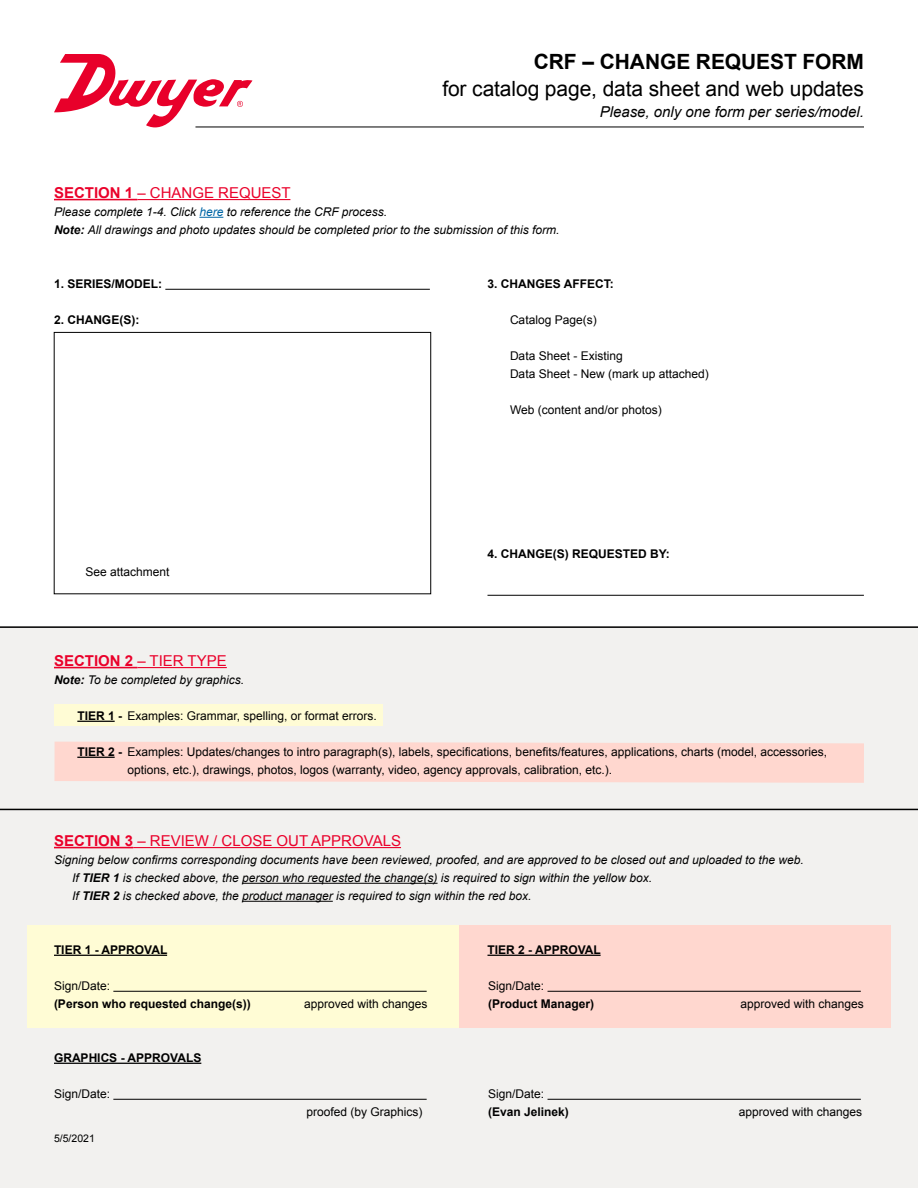
<style>
.page{position:relative;width:918px;height:1188px;background:#fff}
.page>*{position:absolute;margin:0;border:0;box-sizing:border-box;transform-origin:0 0}
.t1{font:21px "Arial";letter-spacing:-.005em;color:#000}
.t2{font:700 21px "Arial";letter-spacing:-.005em;color:#000}
.t3{font:15px "Arial";color:#ea002a}
.t4{font:italic 15px "Arial";color:#000}
.t5{font:12px/18px "Arial";color:#000}
.t6{font:italic 12px/18px "Arial";color:#000}
.t7{font:700 12px "Arial";color:#000}
.t8{font:10.5px "Arial";color:#000}
.s1{font-weight:700}
.s2{color:#0066a6}
</style>
<div class="page">
<div style="left:0;top:626px;width:918px;height:562px;background:#f2f1ef"></div>
<div style="left:27px;top:926px;width:432px;height:102px;background:#fffcd5"></div>
<div style="left:459px;top:926px;width:432px;height:102px;background:#ffd7cf"></div>
<svg style="left:54px;top:54px;width:198px;height:73px"></svg>
<div style="left:54px;top:332px;width:377px;height:262px;border:1px solid #000"></div>
<hr style="left:195px;top:127px;width:669px;height:1px;background:#000">
<hr style="left:548px;top:991px;width:313px;height:1px;background:#000">
<hr style="left:548px;top:1099px;width:313px;height:1px;background:#000">
<hr style="left:0;top:626px;width:918px;height:2px;background:#000">
<hr style="left:0;top:809px;width:918px;height:1px;background:#000">
<div style="left:55px;top:705px;width:328px;height:21px;background:#fffcd5"></div>
<div style="left:54px;top:742px;width:810px;height:41px;background:#ffd7cf"></div>
<hr style="left:113px;top:991px;width:314px;height:1px;background:#000">
<hr style="left:113px;top:1099px;width:314px;height:1px;background:#000">
<hr style="left:54px;top:199px;width:83px;height:1px;background:#ea002a">
<hr style="left:137px;top:199px;width:153px;height:1px;background:#ea002a">
<svg style="left:199px;top:217px;width:24px;height:1px"></svg>
<hr style="left:165px;top:289px;width:265px;height:1px;background:#000">
<hr style="left:488px;top:595px;width:376px;height:1px;background:#000">
<hr style="left:54px;top:667px;width:83px;height:1px;background:#ea002a">
<hr style="left:137px;top:667px;width:90px;height:1px;background:#ea002a">
<hr style="left:77px;top:721px;width:38px;height:1px;background:#000">
<hr style="left:77px;top:757px;width:38px;height:1px;background:#000">
<hr style="left:54px;top:847px;width:79px;height:1px;background:#ea002a">
<hr style="left:133px;top:847px;width:268px;height:1px;background:#ea002a">
<hr style="left:242px;top:883px;width:196px;height:1px;background:#000">
<hr style="left:242px;top:901px;width:91px;height:1px;background:#000">
<hr style="left:54px;top:955px;width:113px;height:1px;background:#000">
<hr style="left:488px;top:955px;width:113px;height:1px;background:#000">
<hr style="left:54px;top:1063px;width:147px;height:1px;background:#000">
<h1 class="t2" style="left:534px;top:48px;width:332px">CRF – CHANGE REQUEST FORM</h1>
<h1 class="t1" style="left:442px;top:75px;width:423px">for catalog page, data sheet and web updates</h1>
<p class="t4" style="left:600px;top:102px;width:266px">Please, only one form per series/model.</p>
<p class="t3" style="left:54px;top:183px;width:238px"><span class="s1">SECTION 1</span> – CHANGE REQUEST</p>
<p class="t6" style="left:54px;top:203px;width:507px">Please complete 1-4. Click <span class="s2">here</span> to reference the CRF process.<br><span class="s1">Note:</span> All drawings and photo updates should be completed prior to the submission of this form.</p>
<p class="t7" style="left:54px;top:276px;width:110px">1. SERIES/MODEL:</p>
<p class="t7" style="left:488px;top:276px;width:128px">3. CHANGES AFFECT:</p>
<p class="t7" style="left:54px;top:312px;width:87px">2. CHANGE(S):</p>
<p class="t5" style="left:510px;top:311px;width:88px">Catalog Page(s)</p>
<p class="t5" style="left:510px;top:347px;width:200px">Data Sheet - Existing<br>Data Sheet - New (mark up attached)</p>
<p class="t5" style="left:510px;top:401px;width:153px">Web (content and/or photos)</p>
<p class="t5" style="left:86px;top:563px;width:86px">See attachment</p>
<p class="t7" style="left:488px;top:546px;width:184px">4. CHANGE(S) REQUESTED BY:</p>
<p class="t3" style="left:54px;top:651px;width:174px"><span class="s1">SECTION 2</span> – TIER TYPE</p>
<p class="t6" style="left:54px;top:671px;width:192px"><span class="s1">Note:</span> To be completed by graphics.</p>
<p class="t5" style="left:77px;top:707px;width:301px"><span class="s1">TIER 1 -</span> Examples: Grammar, spelling, or format errors.</p>
<p class="t5" style="left:128px;top:743px;width:701px;text-indent:-50px"><span class="s1">TIER 2 -</span> Examples: Updates/changes to intro paragraph(s), labels, specifications, benefits/features, applications, charts (model, accessories, options, etc.), drawings, photos, logos (warranty, video, agency approvals, calibration, etc.).</p>
<p class="t3" style="left:54px;top:831px;width:349px"><span class="s1">SECTION 3</span> – REVIEW / CLOSE OUT APPROVALS</p>
<p class="t6" style="left:72px;top:851px;width:733px;text-indent:-18px">Signing below confirms corresponding documents have been reviewed, proofed, and are approved to be closed out and uploaded to the web.<br>If <span class="s1">TIER 1</span> is checked above, the person who requested the change(s) is required to sign within the yellow box.<br>If <span class="s1">TIER 2</span> is checked above, the product manager is required to sign within the red box.</p>
<p class="t7" style="left:54px;top:942px;width:115px">TIER 1 - APPROVAL</p>
<p class="t7" style="left:488px;top:942px;width:115px">TIER 2 - APPROVAL</p>
<p class="t5" style="left:54px;top:977px;width:58px">Sign/Date:</p>
<p class="t7" style="left:54px;top:996px;width:198px">(Person who requested change(s))</p>
<p class="t5" style="left:304px;top:995px;width:125px">approved with changes</p>
<p class="t7" style="left:54px;top:1050px;width:149px">GRAPHICS - APPROVALS</p>
<p class="t5" style="left:54px;top:1085px;width:58px">Sign/Date:</p>
<p class="t8" style="left:54px;top:1131px;width:42px">5/5/2021</p>
<p class="t5" style="left:307px;top:1103px;width:118px">proofed (by Graphics)</p>
<p class="t5" style="left:488px;top:977px;width:58px">Sign/Date:</p>
<p class="t7" style="left:488px;top:996px;width:107px">(Product Manager)</p>
<p class="t5" style="left:741px;top:995px;width:125px">approved with changes</p>
<p class="t5" style="left:488px;top:1085px;width:58px">Sign/Date:</p>
<p class="t7" style="left:488px;top:1104px;width:82px">(Evan Jelinek)</p>
<p class="t5" style="left:739px;top:1103px;width:125px">approved with changes</p>
</div>
